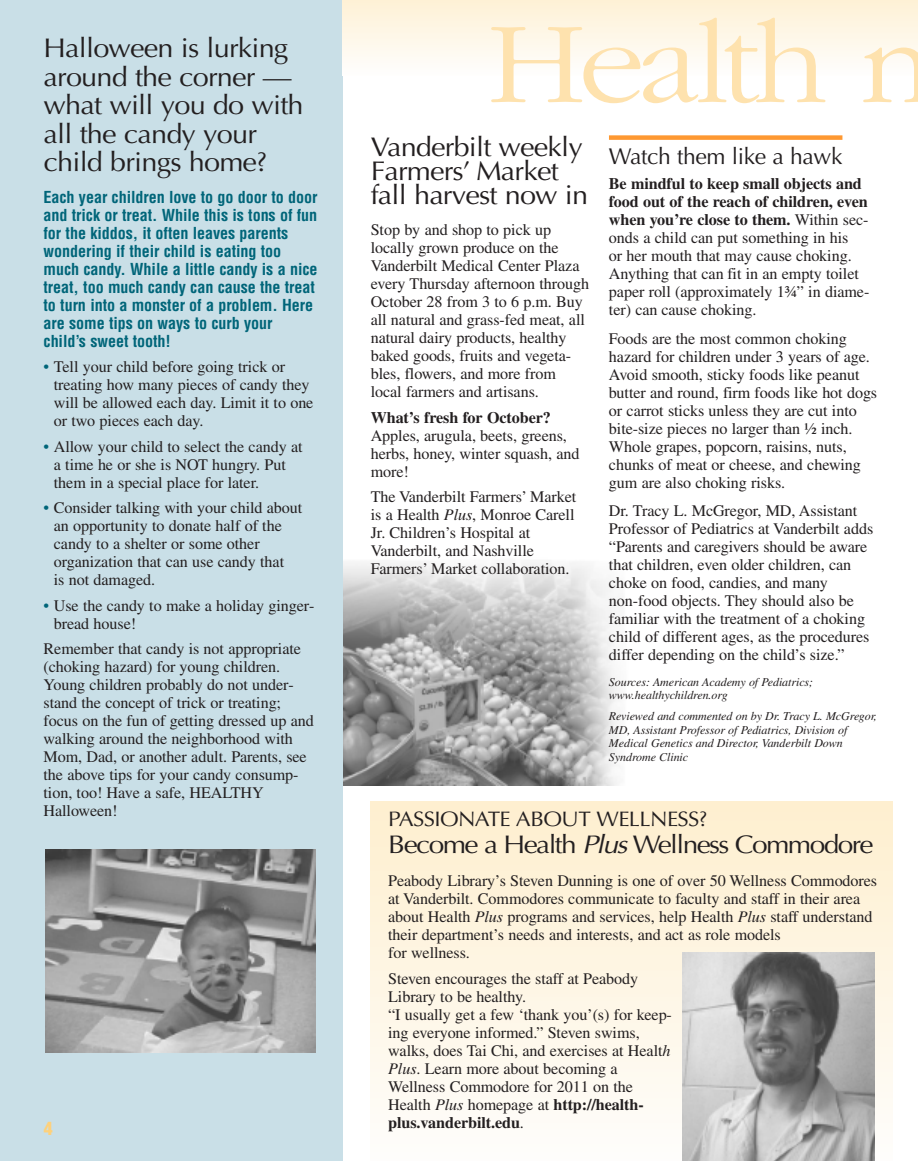
<style>
.page{position:relative;width:918px;height:1161px;background:#fff}
.page>*{position:absolute;margin:0;border:0;box-sizing:border-box;transform-origin:0 0}
.t1{font:300 120px "Garamond";letter-spacing:-.05em;color:#fee2ae;scale:1.1 1}
.t2{font:27px/28.5px "Optima";letter-spacing:-.03em;color:#231f20;scale:1.07 1}
.t3{font:25.5px "Optima";letter-spacing:-.055em;color:#231f20;scale:1.1 1}
.t4{font:22.8px "Optima";letter-spacing:-.015em;color:#231f20}
.t5{font:21px "Optima";letter-spacing:-.03em;color:#231f20;scale:1.07 1}
.t6{font:900 condensed 18px "Helvetica";color:#fed17b}
.t7{font:16.2px/18px "Times";letter-spacing:-.005em;color:#231f20}
.t8{font:700 condensed 16.2px/18px "Helvetica";letter-spacing:-.005em;color:#006579}
.t9{font:700 16.2px "Times";letter-spacing:-.005em;color:#231f20}
.t10{font:italic 12px/13.5px "Times";letter-spacing:-.005em;color:#231f20}
.s1{color:#006579}
.s2{font-style:italic}
.s3{font-weight:700}
</style>
<div class="page">
<img style="left:343px;top:562px;width:275px;height:224px">
<div style="left:0;top:0;width:343px;height:1161px;background:#c9dfe7"></div>
<div style="left:342px;top:0;width:576px;height:76px;background:linear-gradient(to bottom,#fef1d5,#fefefc)"></div>
<img style="left:46px;top:850px;width:270px;height:202px">
<div style="left:370px;top:801px;width:522px;height:360px;background:linear-gradient(to bottom,#feefce,#fefdfb)"></div>
<img style="left:682px;top:953px;width:193px;height:208px">
<div style="left:609px;top:135px;width:233px;height:5px;background:#fe9831"></div>
<h2 class="t2" style="left:44px;top:36px;width:245px">Halloween is lurking around the corner — what will you do with all the candy your child brings home?</h2>
<p class="t8" style="left:44px;top:188px;width:275px">Each year children love to go door to door and trick or treat. While this is tons of fun for the kiddos, it often leaves parents wondering if their child is eating too much candy. While a little candy is a nice treat, too much candy can cause the treat to turn into a monster of a problem. Here are some tips on ways to curb your child’s sweet tooth!</p>
<p class="t7" style="left:54px;top:359px;width:261px;text-indent:-10px"><span class="s1">•</span> Tell your child before going trick or treating how many pieces of candy they will be allowed each day. Limit it to one or two pieces each day.</p>
<p class="t7" style="left:54px;top:439px;width:250px;text-indent:-10px"><span class="s1">•</span> Allow your child to select the candy at a time he or she is NOT hungry. Put them in a special place for later.</p>
<p class="t7" style="left:54px;top:501px;width:250px;text-indent:-10px"><span class="s1">•</span> Consider talking with your child about an opportunity to donate half of the candy to a shelter or some other organization that can use candy that<br>is not damaged.</p>
<p class="t7" style="left:54px;top:598px;width:262px;text-indent:-10px"><span class="s1">•</span> Use the candy to make a holiday ginger&shy;bread house!</p>
<p class="t7" style="left:44px;top:642px;width:272px">Remember that candy is not appropriate (choking hazard) for young children.<br>Young children probably do not under&shy;stand the concept of trick or treating; focus on the fun of getting dressed up and walking around the neighborhood with Mom, Dad, or another adult. Parents, see the above tips for your candy consump&shy;tion, too! Have a safe, HEALTHY Halloween!</p>
<p class="t6" style="left:44px;top:1118px;width:10px">4</p>
<h1 class="t1" style="left:488px;top:-10px;width:407px">Health n</h1>
<h2 class="t2" style="left:371px;top:137px;width:205px;line-height:24px">Vanderbilt weekly<br>Farmers’ Market fall harvest now in</h2>
<p class="t7" style="left:371px;top:222px;width:220px">Stop by and shop to pick up locally grown produce on the<br>Vanderbilt Medical Center Plaza every Thursday afternoon through<br>October 28 from 3 to 6 p.m. Buy all natural and grass-fed meat, all natural dairy products, healthy baked goods, fruits and vegeta&shy;bles, flowers, and more from local farmers and artisans.</p>
<p class="t9" style="left:371px;top:412px;width:182px">What’s fresh for October?</p>
<p class="t7" style="left:371px;top:428px;width:210px">Apples, arugula, beets, greens, herbs, honey, winter squash, and more!</p>
<p class="t7" style="left:371px;top:490px;width:207px">The Vanderbilt Farmers’ Market is a Health <span class="s2">Plus</span>, Monroe Carell<br>Jr. Children’s Hospital at<br>Vanderbilt, and Nashville<br>Farmers’ Market collaboration.</p>
<h3 class="t4" style="left:609px;top:147px;width:235px">Watch them like a hawk</h3>
<p class="t7" style="left:609px;top:177px;width:262px"><span class="s3">Be mindful to keep small objects and food out of the reach of children, even when you’re close to them.</span> Within sec&shy;onds a child can put something in his<br>or her mouth that may cause choking.<br>Anything that can fit in an empty toilet paper roll (approximately 1¾” in diame&shy;ter) can cause choking.</p>
<p class="t7" style="left:609px;top:331px;width:270px">Foods are the most common choking hazard for children under 3 years of age.<br>Avoid smooth, sticky foods like peanut butter and round, firm foods like hot dogs or carrot sticks unless they are cut into bite-size pieces no larger than ½ inch.<br>Whole grapes, popcorn, raisins, nuts, chunks of meat or cheese, and chewing gum are also choking risks.</p>
<p class="t7" style="left:609px;top:504px;width:266px">Dr. Tracy L. McGregor, MD, Assistant Professor of Pediatrics at Vanderbilt adds “Parents and caregivers should be aware that children, even older children, can choke on food, candies, and many non-food objects. They should also be familiar with the treatment of a choking child of different ages, as the procedures differ depending on the child’s size.”</p>
<p class="t10" style="left:609px;top:676px;width:206px">Sources: American Academy of Pediatrics; www.healthychildren.org</p>
<p class="t10" style="left:609px;top:711px;width:269px">Reviewed and commented on by Dr. Tracy L. McGregor, MD, Assistant Professor of Pediatrics, Division of Medical Genetics and Director, Vanderbilt Down Syndrome Clinic</p>
<p class="t5" style="left:388px;top:810px;width:300px">PASSIONATE ABOUT WELLNESS?</p>
<h3 class="t3" style="left:388px;top:834px;width:443px">Become a Health <span class="s2">Plus</span> Wellness Commodore</h3>
<p class="t7" style="left:388px;top:873px;width:491px">Peabody Library’s Steven Dunning is one of over 50 Wellness Commodores at Vanderbilt. Commodores communicate to faculty and staff in their area about Health <span class="s2">Plus</span> programs and services, help Health <span class="s2">Plus</span> staff understand their department’s needs and interests, and act as role models<br>for wellness.</p>
<p class="t7" style="left:388px;top:971px;width:285px">Steven encourages the staff at Peabody Library to be healthy.<br>“I usually get a few ‘thank you’(s) for keep&shy;ing everyone informed.” Steven swims, walks, does Tai Chi, and exercises at Healt<span class="s2">h Plus</span>. Learn more about becoming a Wellness Commodore for 2011 on the Health <span class="s2">Plus</span> homepage at <span class="s3">http://health&shy;plus.vanderbilt.edu</span>.</p>
</div>
